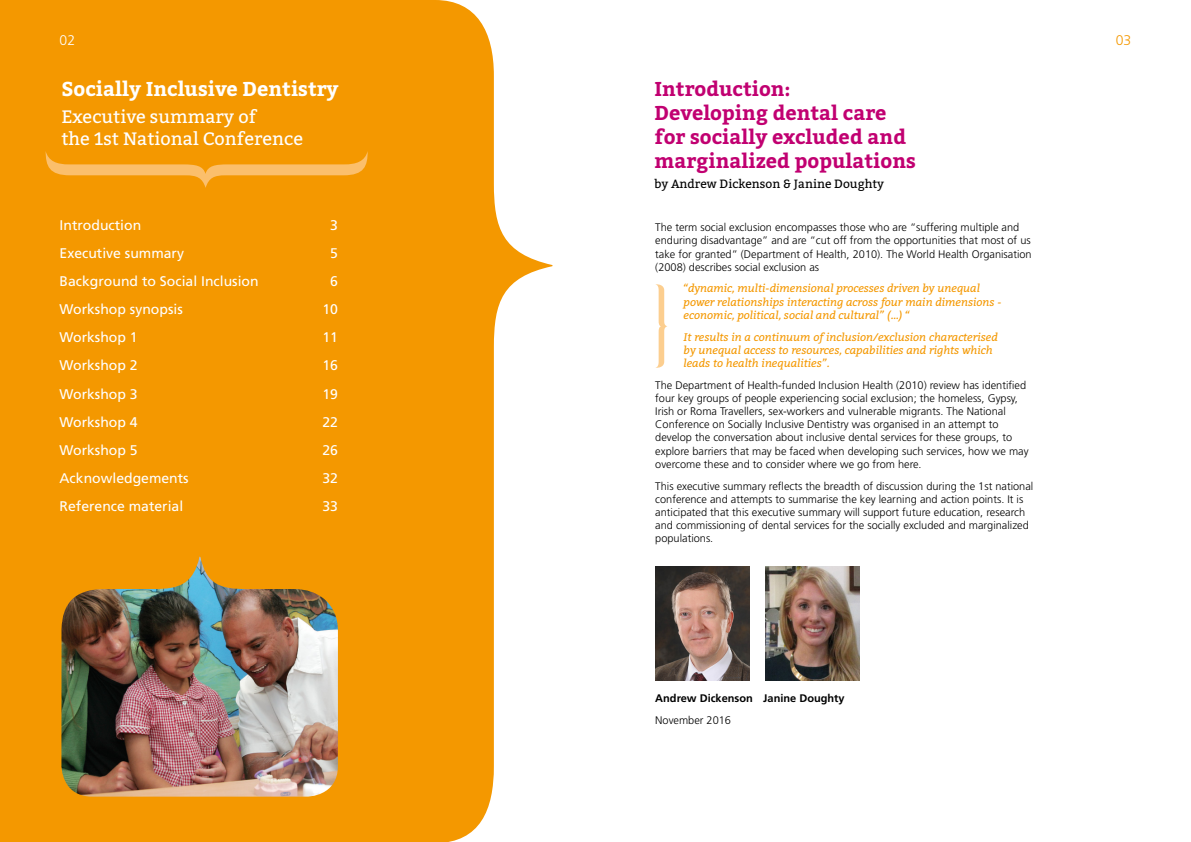
<style>
.page{position:relative;width:1191px;height:842px;background:#fff}
.page>*{position:absolute;margin:0;border:0;box-sizing:border-box;transform-origin:0 0}
.t1{font:700 20px/24px "Bitter";color:#c10071}
.t2{font:700 20px "Bitter";color:#fff}
.t3{font:18px/21.6px "Bitter";color:#fff}
.t4{font:14px "Frutiger";color:#fff}
.t5{font:300 14px "Frutiger";color:#fff}
.t6{font:300 14px "Frutiger";color:#f49800}
.t7{font:12px "Bitter";color:#000}
.t8{font:300 11px/13.2px "Frutiger";color:#000}
.t9{font:italic 11px/13.2px "Bitter";color:#f49800}
.t10{font:700 11px "Frutiger";color:#000}
</style>
<div class="page">
<svg style="left:0;top:0;width:552px;height:842px;fill:#f49800"></svg>
<svg style="left:46px;top:151px;width:322px;height:37px"></svg>
<img style="left:61px;top:557px;width:277px;height:240px">
<img style="left:655px;top:566px;width:94px;height:115px">
<img style="left:765px;top:566px;width:94px;height:115px">
<svg style="left:656px;top:284px;width:11px;height:84px"></svg>
<p class="t5" style="left:60px;top:32px;width:17px">02</p>
<p class="t6" style="left:1115px;top:32px;width:17px">03</p>
<h1 class="t2" style="left:61px;top:73px;width:279px">Socially Inclusive Dentistry</h1>
<h2 class="t3" style="left:61px;top:105px;width:243px">Executive summary of<br>the 1st National Conference</h2>
<p class="t4" style="left:60px;top:217px;width:83px">Introduction</p>
<p class="t4" style="left:330px;top:217px;width:9px">3</p>
<p class="t4" style="left:60px;top:245px;width:126px">Executive summary</p>
<p class="t4" style="left:330px;top:245px;width:9px">5</p>
<p class="t4" style="left:60px;top:273px;width:201px">Background to Social Inclusion</p>
<p class="t4" style="left:330px;top:273px;width:9px">6</p>
<p class="t4" style="left:60px;top:301px;width:125px">Workshop synopsis</p>
<p class="t4" style="left:322px;top:301px;width:17px">10</p>
<p class="t4" style="left:60px;top:329px;width:80px">Workshop 1</p>
<p class="t4" style="left:322px;top:329px;width:17px">11</p>
<p class="t4" style="left:60px;top:357px;width:80px">Workshop 2</p>
<p class="t4" style="left:322px;top:357px;width:17px">16</p>
<p class="t4" style="left:60px;top:385px;width:80px">Workshop 3</p>
<p class="t4" style="left:322px;top:385px;width:17px">19</p>
<p class="t4" style="left:60px;top:414px;width:80px">Workshop 4</p>
<p class="t4" style="left:322px;top:414px;width:17px">22</p>
<p class="t4" style="left:60px;top:442px;width:80px">Workshop 5</p>
<p class="t4" style="left:322px;top:442px;width:17px">26</p>
<p class="t4" style="left:60px;top:470px;width:131px">Acknowledgements</p>
<p class="t4" style="left:322px;top:470px;width:17px">32</p>
<p class="t4" style="left:60px;top:498px;width:125px">Reference material</p>
<p class="t4" style="left:322px;top:498px;width:17px">33</p>
<h1 class="t1" style="left:654px;top:76px;width:263px">Introduction:<br>Developing dental care for socially excluded and marginalized populations</h1>
<p class="t7" style="left:654px;top:175px;width:231px">by Andrew Dickenson &amp; Janine Doughty</p>
<p class="t8" style="left:655px;top:221px;width:378px">The term social exclusion encompasses those who are “suffering multiple and enduring disadvantage” and are “cut off from the opportunities that most of us take for granted” (Department of Health, 2010). The World Health Organisation (2008) describes social exclusion as</p>
<p class="t9" style="left:683px;top:282px;width:319px">“dynamic, multi-dimensional processes driven by unequal power relationships interacting across four main dimensions - economic, political, social and cultural” (…) “</p>
<p class="t9" style="left:683px;top:330px;width:316px">It results in a continuum of inclusion/exclusion characterised by unequal access to resources, capabilities and rights which leads to health inequalities”.</p>
<p class="t8" style="left:655px;top:378px;width:375px">The Department of Health-funded Inclusion Health (2010) review has identified four key groups of people experiencing social exclusion; the homeless, Gypsy, Irish or Roma Travellers, sex-workers and vulnerable migrants. The National Conference on Socially Inclusive Dentistry was organised in an attempt to develop the conversation about inclusive dental services for these groups, to explore barriers that may be faced when developing such services, how we may overcome these and to consider where we go from here.</p>
<p class="t8" style="left:655px;top:479px;width:379px">This executive summary reflects the breadth of discussion during the 1st national conference and attempts to summarise the key learning and action points. It is anticipated that this executive summary will support future education, research and commissioning of dental services for the socially excluded and marginalized populations.</p>
<p class="t10" style="left:655px;top:692px;width:191px">Andrew Dickenson Janine Doughty</p>
<p class="t8" style="left:655px;top:714px;width:77px">November 2016</p>
</div>
